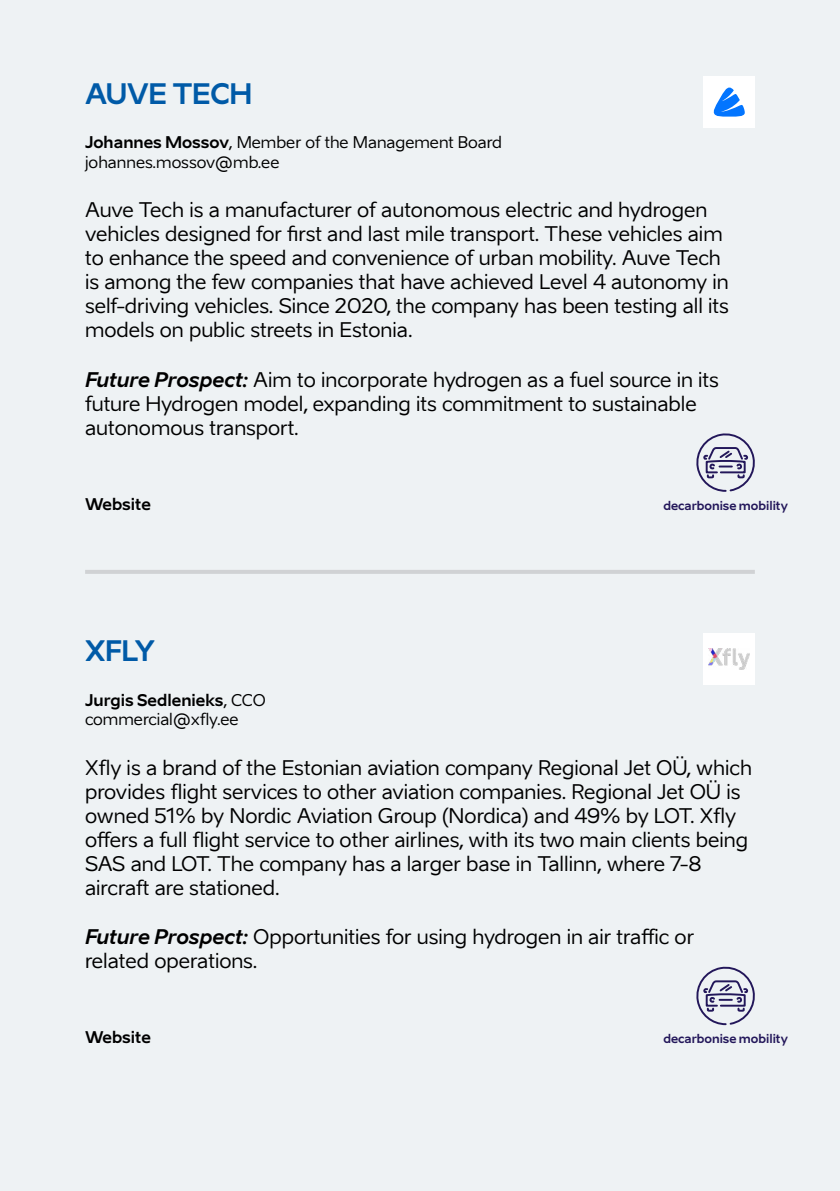
<style>
.page{position:relative;width:840px;height:1191px;background:#fff}
.page>*{position:absolute;margin:0;border:0;box-sizing:border-box;transform-origin:0 0}
.t1{font:700 28px "Aino";letter-spacing:-.02em;color:#005aa7}
.t2{font:20px/24px "Aino";color:#000}
.t3{font:16px/19.2px "Aino";color:#000}
.t4{font:700 16px "Aino";color:#000}
.t5{font:700 12px "Aino";color:#23175a}
.s1{font-weight:700}
.s2{font-weight:700;font-style:italic}
</style>
<div class="page">
<div style="left:0;top:0;width:839px;height:1191px;background:#eef2f4"></div>
<hr style="left:85px;top:570px;width:669px;height:4px;background:#d0d2d4">
<div style="left:703px;top:77px;width:51px;height:51px;background:#fff"></div>
<div style="left:703px;top:634px;width:51px;height:51px;background:#fff"></div>
<svg style="left:713px;top:88px;width:31px;height:29px"></svg>
<img style="left:708px;top:649px;width:41px;height:21px">
<svg style="left:696px;top:433px;width:59px;height:59px"></svg>
<svg style="left:696px;top:966px;width:59px;height:60px"></svg>
<h1 class="t1" style="left:85px;top:75px;width:169px">AUVE TECH</h1>
<p class="t3" style="left:85px;top:133px;width:418px"><span class="s1">Johannes Mossov</span>, Member of the Management Board johannes.mossov@mb.ee</p>
<p class="t2" style="left:85px;top:198px;width:645px">Auve Tech is a manufacturer of autonomous electric and hydrogen vehicles designed for first and last mile transport. These vehicles aim to enhance the speed and convenience of urban mobility. Auve Tech is among the few companies that have achieved Level 4 autonomy in self-driving vehicles. Since 2020, the company has been testing all its models on public streets in Estonia.</p>
<p class="t2" style="left:85px;top:367px;width:635px"><span class="s2">Future Prospect:</span> Aim to incorporate hydrogen as a fuel source in its future Hydrogen model, expanding its commitment to sustainable autonomous transport.</p>
<p class="t4" style="left:85px;top:493px;width:67px">Website</p>
<p class="t5" style="left:663px;top:497px;width:126px">decarbonise mobility</p>
<h1 class="t1" style="left:85px;top:632px;width:71px">XFLY</h1>
<p class="t3" style="left:85px;top:690px;width:182px"><span class="s1">Jurgis Sedlenieks</span>, CCO commercial@xfly.ee</p>
<p class="t2" style="left:85px;top:755px;width:668px">Xfly is a brand of the Estonian aviation company Regional Jet OÜ, which provides flight services to other aviation companies. Regional Jet OÜ is owned 51% by Nordic Aviation Group (Nordica) and 49% by LOT. Xfly offers a full flight service to other airlines, with its two main clients being SAS and LOT. The company has a larger base in Tallinn, where 7-8 aircraft are stationed.</p>
<p class="t2" style="left:85px;top:924px;width:610px"><span class="s2">Future Prospect:</span> Opportunities for using hydrogen in air traffic or related operations.</p>
<p class="t4" style="left:85px;top:1026px;width:67px">Website</p>
<p class="t5" style="left:663px;top:1030px;width:126px">decarbonise mobility</p>
</div>
